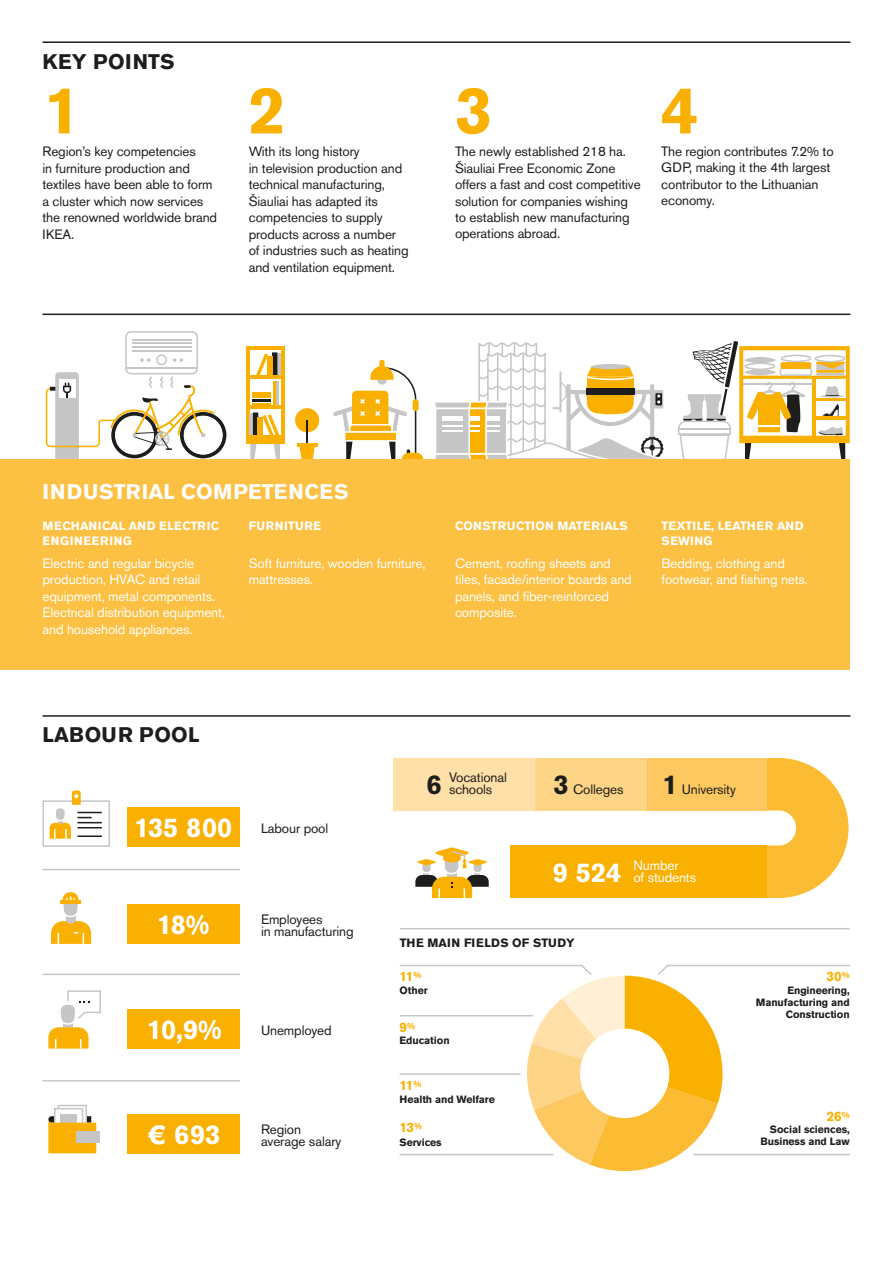
<style>
.page{position:relative;width:893px;height:1263px;background:#fff}
.page>*{position:absolute;margin:0;border:0;box-sizing:border-box;transform-origin:0 0}
.t1{font:700 66px "Akzidenz Grotesk Pro";color:#f9b000}
.t2{font:700 27px "Akzidenz Grotesk Pro";color:#fff}
.t3{font:700 21px "Akzidenz Grotesk Pro";letter-spacing:.01em;color:#fff}
.t4{font:700 21px "Akzidenz Grotesk Pro";letter-spacing:.01em;color:#1d1d1b}
.t5{font:13.5px/16.5px "Akzidenz Grotesk Pro";letter-spacing:-.01em;color:#1d1d1b}
.t6{font:13.5px/16.5px "Akzidenz Grotesk Pro";letter-spacing:-.01em;color:#fff}
.t7{font:700 13.5px "Akzidenz Grotesk Pro";letter-spacing:-.04em;color:#f9b000}
.t8{font:700 12px/14.4px "Akzidenz Grotesk Pro";letter-spacing:.01em;color:#fff}
.t9{font:700 12px/14.4px "Akzidenz Grotesk Pro";letter-spacing:.03em;color:#fff}
.t10{font:700 12px "Akzidenz Grotesk Pro";letter-spacing:.01em;color:#1d1d1b}
.t11{font:700 12px "Akzidenz Grotesk Pro";letter-spacing:.05em;color:#fff}
.t12{font:700 10.5px/12px "Akzidenz Grotesk Pro";letter-spacing:-.01em;color:#1d1d1b;text-align:right}
.s1{font-weight:700;font-size:27px}
</style>
<div class="page">
<div style="left:534px;top:758px;width:114px;height:52px;background:#fed486"></div>
<svg style="left:767px;top:758px;width:81px;height:140px"></svg>
<div style="left:393px;top:758px;width:141px;height:52px;background:#ffe0a9"></div>
<div style="left:648px;top:758px;width:119px;height:52px;background:#fdc860"></div>
<div style="left:510px;top:845px;width:257px;height:53px;background:#f9b000"></div>
<div style="left:128px;top:905px;width:112px;height:39px;background:#f9b000"></div>
<div style="left:128px;top:1009px;width:112px;height:39px;background:#f9b000"></div>
<div style="left:128px;top:1114px;width:112px;height:39px;background:#f9b000"></div>
<div style="left:128px;top:808px;width:112px;height:39px;background:#f9b000"></div>
<hr style="left:43px;top:41px;width:807px;height:2px;background:#1d1d1b">
<hr style="left:43px;top:715px;width:807px;height:2px;background:#1d1d1b">
<hr style="left:43px;top:314px;width:807px;height:1px;background:#1d1d1b">
<hr style="left:43px;top:869px;width:197px;height:1px;background:#c6c6c6">
<hr style="left:43px;top:974px;width:197px;height:1px;background:#c6c6c6">
<hr style="left:400px;top:928px;width:450px;height:1px;background:#c6c6c6">
<hr style="left:43px;top:1080px;width:197px;height:1px;background:#c6c6c6">
<div style="left:246px;top:346px;width:38px;height:97px;background:#f9b000"></div>
<div style="left:250px;top:350px;width:31px;height:89px;background:#fff"></div>
<svg style="left:277px;top:353px;width:4px;height:23px"></svg>
<svg style="left:256px;top:352px;width:21px;height:24px"></svg>
<hr style="left:277px;top:381px;width:2px;height:25px;background:#c6c6c6">
<hr style="left:273px;top:381px;width:3px;height:25px;background:#f9b000">
<hr style="left:252px;top:403px;width:19px;height:3px;background:#f9b000">
<hr style="left:252px;top:399px;width:19px;height:3px;background:#1d1d1b">
<div style="left:252px;top:393px;width:19px;height:5px;background:#f9b000"></div>
<svg style="left:250px;top:412px;width:30px;height:47px"></svg>
<hr style="left:249px;top:376px;width:32px;height:3px;background:#f9b000">
<hr style="left:249px;top:436px;width:32px;height:3px;background:#f9b000">
<hr style="left:249px;top:405px;width:32px;height:3px;background:#f9b000">
<div style="left:295px;top:408px;width:24px;height:24px;background:#f9b000;border-radius:50%"></div>
<hr style="left:306px;top:420px;width:2px;height:31px;background:#1d1d1b">
<svg style="left:299px;top:447px;width:16px;height:12px"></svg>
<hr style="left:297px;top:443px;width:20px;height:4px;background:#f9b000">
<svg style="left:333px;top:360px;width:90px;height:99px"></svg>
<svg style="left:46px;top:331px;width:180px;height:128px"></svg>
<svg style="left:435px;top:342px;width:229px;height:117px"></svg>
<div style="left:442px;top:416px;width:21px;height:5px;background:#fff"></div>
<hr style="left:442px;top:425px;width:21px;height:2px;background:#fff">
<hr style="left:442px;top:430px;width:21px;height:2px;background:#fff">
<svg style="left:678px;top:341px;width:172px;height:118px"></svg>
<div style="left:0;top:459px;width:850px;height:211px;background:#fcc043"></div>
<div style="left:55px;top:808px;width:10px;height:13px;background:#c6c6c6;border-radius:4px"></div>
<div style="left:54px;top:807px;width:12px;height:14px;border:2px solid #fff;border-radius:4px"></div>
<div style="left:43px;top:800px;width:67px;height:47px;border:2px solid #c6c6c6"></div>
<svg style="left:50px;top:820px;width:21px;height:19px"></svg>
<svg style="left:77px;top:812px;width:25px;height:16px"></svg>
<hr style="left:77px;top:835px;width:25px;height:2px;background:#1d1d1b">
<svg style="left:69px;top:790px;width:15px;height:15px"></svg>
<svg style="left:51px;top:892px;width:40px;height:52px"></svg>
<hr style="left:60px;top:901px;width:21px;height:3px;background:#f9b000">
<svg style="left:48px;top:990px;width:53px;height:58px"></svg>
<div style="left:58px;top:1105px;width:28px;height:28px;background:#efefef"></div>
<div style="left:58px;top:1105px;width:29px;height:29px;border:2px solid #c6c6c6"></div>
<div style="left:55px;top:1109px;width:28px;height:27px;background:#fff"></div>
<div style="left:54px;top:1108px;width:29px;height:29px;border:2px solid #c6c6c6"></div>
<div style="left:60px;top:1114px;width:17px;height:22px;background:#c6c6c6"></div>
<svg style="left:48px;top:1116px;width:48px;height:37px;background:#ecb328"></svg>
<div style="left:76px;top:1131px;width:23px;height:12px;background:#c6c6c6"></div>
<svg style="left:415px;top:850px;width:74px;height:48px"></svg>
<svg style="left:399px;top:964px;width:451px;height:208px"></svg>
<div style="left:580px;top:1029px;width:89px;height:89px;background:#fff;border-radius:50%"></div>
<h3 class="t4" style="left:43px;top:48px;width:134px">KEY POINTS</h3>
<h1 class="t1" style="left:44px;top:68px;width:39px">1</h1>
<h1 class="t1" style="left:249px;top:68px;width:39px">2</h1>
<h1 class="t1" style="left:455px;top:68px;width:39px">3</h1>
<h1 class="t1" style="left:661px;top:68px;width:39px">4</h1>
<p class="t5" style="left:43px;top:143px;width:176px">Region’s key competencies<br>in furniture production and textiles have been able to form a cluster which now services the renowned worldwide brand<br>IKEA.</p>
<p class="t5" style="left:249px;top:143px;width:161px">With its long history<br>in television production and technical manufacturing,<br>Šiauliai has adapted its competencies to supply products across a number of industries such as heating and ventilation equipment.</p>
<p class="t5" style="left:455px;top:143px;width:187px">The newly established 218 ha.<br>Šiauliai Free Economic Zone offers a fast and cost competitive solution for companies wishing to establish new manufacturing operations abroad.</p>
<p class="t5" style="left:661px;top:143px;width:174px">The region contributes 7.2% to<br>GDP, making it the 4th largest contributor to the Lithuanian economy.</p>
<h3 class="t3" style="left:43px;top:478px;width:307px">INDUSTRIAL COMPETENCES</h3>
<p class="t9" style="left:43px;top:519px;width:178px">MECHANICAL AND ELECTRIC<br>ENGINEERING</p>
<p class="t11" style="left:249px;top:518px;width:74px">FURNITURE</p>
<p class="t8" style="left:455px;top:519px;width:174px">CONSTRUCTION MATERIALS</p>
<p class="t8" style="left:661px;top:519px;width:144px">TEXTILE, LEATHER AND<br>SEWING</p>
<p class="t6" style="left:43px;top:555px;width:184px">Electric and regular bicycle production, HVAC and retail equipment, metal components.<br>Electrical distribution equipment, and household appliances.</p>
<p class="t6" style="left:249px;top:555px;width:178px">Soft furniture, wooden furniture, mattresses.</p>
<p class="t6" style="left:455px;top:555px;width:178px">Cement, roofing sheets and tiles, facade/interior boards and panels, and fiber-reinforced composite.</p>
<p class="t6" style="left:661px;top:555px;width:148px">Bedding, clothing and footwear, and fishing nets.</p>
<h3 class="t4" style="left:43px;top:721px;width:158px">LABOUR POOL</h3>
<h2 class="t2" style="left:134px;top:810px;width:100px">135 800</h2>
<p class="t5" style="left:261px;top:820px;width:69px">Labour pool</p>
<p class="t5" style="left:426px;top:772px;width:82px;line-height:12px;text-align:center"><span class="s1">6</span> Vocational schools</p>
<p class="t5" style="left:554px;top:781px;width:71px"><span class="s1">3</span> Colleges</p>
<p class="t5" style="left:662px;top:781px;width:75px"><span class="s1">1</span> University</p>
<h2 class="t2" style="left:553px;top:855px;width:70px">9 524</h2>
<p class="t6" style="left:633px;top:860px;width:64px;line-height:12px">Number<br>of students</p>
<h2 class="t2" style="left:157px;top:907px;width:54px">18%</h2>
<p class="t5" style="left:261px;top:914px;width:94px;line-height:12px">Employees<br>in manufacturing</p>
<p class="t10" style="left:400px;top:935px;width:176px">THE MAIN FIELDS OF STUDY</p>
<p class="t7" style="left:400px;top:967px;width:23px">11<sup>%</sup></p>
<p class="t12" style="left:400px;top:984px;width:30px">Other</p>
<h2 class="t2" style="left:147px;top:1012px;width:77px">10,9%</h2>
<p class="t7" style="left:400px;top:1018px;width:17px">9<sup>%</sup></p>
<p class="t5" style="left:261px;top:1022px;width:72px">Unemployed</p>
<p class="t12" style="left:400px;top:1034px;width:52px">Education</p>
<h2 class="t2" style="left:147px;top:1117px;width:75px">€ 693</h2>
<p class="t5" style="left:261px;top:1123px;width:82px;line-height:12px">Region average salary</p>
<p class="t7" style="left:400px;top:1076px;width:23px">11<sup>%</sup></p>
<p class="t12" style="left:400px;top:1093px;width:97px">Health and Welfare</p>
<p class="t7" style="left:400px;top:1119px;width:24px">13<sup>%</sup></p>
<p class="t12" style="left:400px;top:1136px;width:44px">Services</p>
<p class="t7" style="left:826px;top:967px;width:25px">30<sup>%</sup></p>
<p class="t12" style="left:756px;top:984px;width:95px">Engineering,<br>Manufacturing and<br>Construction</p>
<p class="t7" style="left:827px;top:1107px;width:25px">26<sup>%</sup></p>
<p class="t12" style="left:760px;top:1124px;width:91px">Social sciences,<br>Business and Law</p>
</div>
